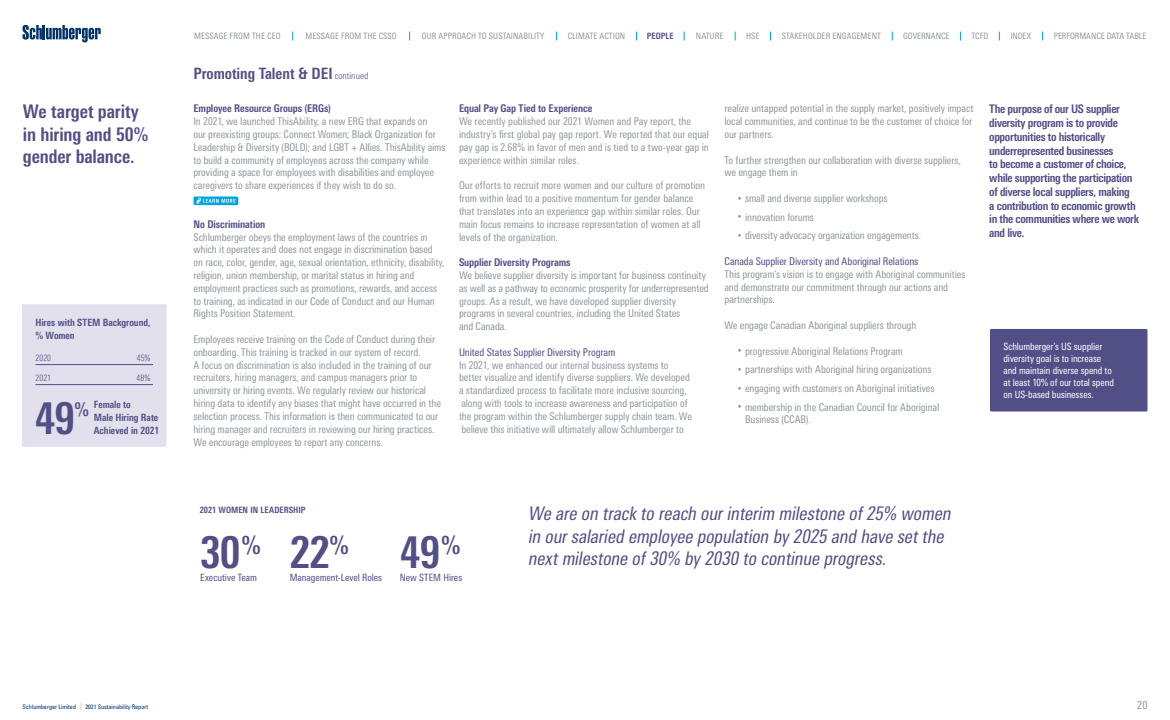
<style>
.page{position:relative;width:1170px;height:720px;background:#fff}
.page>*{position:absolute;margin:0;border:0;box-sizing:border-box;transform-origin:0 0}
.t1{font:700 condensed 43.75px "Univers Next Pro";letter-spacing:-.025em;color:#524e86}
.t2{font:italic condensed 18.75px/22.5px "Univers Next Pro";color:#524e86}
.t3{font:700 condensed 18.75px/22.5px "Univers Next Pro";letter-spacing:-.01em;color:#524e86}
.t4{font:700 condensed 15.62px "Univers Next Pro";color:#524e86}
.t5{font:700 condensed 11.88px/13.8px "Univers Next Pro";letter-spacing:-.03em;color:#524e86}
.t6{font:condensed 11.25px "Univers Next Pro";color:#8e979d}
.t7{font:condensed 10.62px/12.8px "Univers Next Pro";letter-spacing:-.01em;color:#8e979d}
.t8{font:700 condensed 10.62px "Univers Next Pro";letter-spacing:-.01em;color:#524e86}
.t9{font:condensed 10.62px "Univers Next Pro";letter-spacing:-.01em;color:#524e86}
.t10{font:condensed 10px/12px "Univers Next Pro";letter-spacing:-.01em;color:#fff}
.t11{font:700 condensed 10px/12.8px "Univers Next Pro";letter-spacing:-.005em;color:#524e86}
.t12{font:condensed 10px "Univers Next Pro";letter-spacing:-.005em;color:#524e86}
.t13{font:condensed 8.75px "Univers Next Pro";letter-spacing:.01em;color:#8e979d}
.t14{font:700 condensed 8.75px "Univers Next Pro";letter-spacing:.005em;color:#524e86}
.t15{font:condensed 8.75px "Univers Next Pro";letter-spacing:-.01em;color:#8e979d}
.t16{font:300 condensed 8.75px "Univers Next Pro";letter-spacing:.015em;color:#524e86}
.t17{font:condensed 6.25px "Univers";letter-spacing:-.01em;color:#036}
.s1{font-weight:300;font-size:9.38px}
.s2{font-size:7.5px}
.s3{color:#8e979d}
</style>
<div class="page">
<div style="left:22px;top:304px;width:144px;height:143px;background:#e1e0ec"></div>
<hr style="left:36px;top:364px;width:117px;height:1px;background:#524e86">
<hr style="left:36px;top:384px;width:117px;height:1px;background:#524e86">
<div style="left:193px;top:197px;width:45px;height:8px;background:#00a5e3;border-radius:2px"></div>
<svg style="left:196px;top:198px;width:40px;height:6px"></svg>
<div style="left:990px;top:329px;width:157px;height:83px;background:#524e86"></div>
<svg style="left:22px;top:25px;width:79px;height:17px"></svg>
<p class="t13" style="left:194px;top:31px;width:88px">MESSAGE FROM THE CEO</p>
<p class="t13" style="left:306px;top:31px;width:93px">MESSAGE FROM THE CSSO</p>
<p class="t13" style="left:422px;top:31px;width:124px">OUR APPROACH TO SUSTAINABILITY</p>
<p class="t13" style="left:568px;top:31px;width:59px">CLIMATE ACTION</p>
<p class="t14" style="left:647px;top:31px;width:29px">PEOPLE</p>
<p class="t13" style="left:696px;top:31px;width:29px">NATURE</p>
<p class="t13" style="left:746px;top:31px;width:15px">HSE</p>
<p class="t13" style="left:782px;top:31px;width:101px">STAKEHOLDER ENGAGEMENT</p>
<p class="t13" style="left:903px;top:31px;width:48px">GOVERNANCE</p>
<p class="t13" style="left:971px;top:31px;width:18px">TCFD</p>
<p class="t13" style="left:1011px;top:31px;width:22px">INDEX</p>
<p class="t15" style="left:1054px;top:31px;width:94px">PERFORMANCE DATA TABLE</p>
<h3 class="t4" style="left:194px;top:64px;width:176px">Promoting Talent &amp; DEI <span class="s1">continued</span></h3>
<h2 class="t3" style="left:23px;top:100px;width:127px">We target parity in hiring and 50% gender balance.</h2>
<p class="t8" style="left:459px;top:102px;width:135px">Equal Pay Gap Tied to Experience</p>
<p class="t8" style="left:194px;top:102px;width:139px">Employee Resource Groups (ERGs)</p>
<p class="t7" style="left:194px;top:115px;width:254px">In 2021, we launched ThisAbility, a new ERG that expands on<br>our preexisting groups: Connect Women; Black Organization for Leadership &amp; Diversity (BOLD); and LGBT + Allies. ThisAbility aims to build a community of employees across the company while providing a space for employees with disabilities and employee caregivers to share experiences if they wish to do so.</p>
<p class="t8" style="left:194px;top:218px;width:73px">No Discrimination</p>
<p class="t7" style="left:194px;top:230px;width:253px">Schlumberger obeys the employment laws of the countries in which it operates and does not engage in discrimination based on race, color, gender, age, sexual orientation, ethnicity, disability, religion, union membership, or marital status in hiring and employment practices such as promotions, rewards, and access to training, as indicated in our Code of Conduct and our Human Rights Position Statement.</p>
<p class="t7" style="left:194px;top:333px;width:249px">Employees receive training on the Code of Conduct during their onboarding. This training is tracked in our system of record.<br>A focus on discrimination is also included in the training of our recruiters, hiring managers, and campus managers prior to university or hiring events. We regularly review our historical hiring data to identify any biases that might have occurred in the selection process. This information is then communicated to our hiring manager and recruiters in reviewing our hiring practices.<br>We encourage employees to report any concerns.</p>
<p class="t7" style="left:459px;top:115px;width:252px">We recently published our 2021 Women and Pay report, the industry’s first global pay gap report. We reported that our equal pay gap is 2.68% in favor of men and is tied to a two-year gap in experience within similar roles.</p>
<p class="t7" style="left:459px;top:179px;width:248px">Our efforts to recruit more women and our culture of promotion from within lead to a positive momentum for gender balance that translates into an experience gap within similar roles. Our main focus remains to increase representation of women at all levels of the organization.</p>
<p class="t8" style="left:459px;top:256px;width:113px">Supplier Diversity Programs</p>
<p class="t7" style="left:459px;top:269px;width:251px">We believe supplier diversity is important for business continuity as well as a pathway to economic prosperity for underrepresented groups. As a result, we have developed supplier diversity programs in several countries, including the United States<br>and Canada.</p>
<p class="t9" style="left:459px;top:346px;width:158px">United States Supplier Diversity Program</p>
<p class="t7" style="left:459px;top:358px;width:235px">In 2021, we enhanced our internal business systems to better visualize and identify diverse suppliers. We developed a standardized process to facilitate more inclusive sourcing, along with tools to increase awareness and participation of the program within the Schlumberger supply chain team. We believe this initiative will ultimately allow Schlumberger to</p>
<p class="t11" style="left:36px;top:316px;width:116px">Hires with STEM Background, % Women</p>
<p class="t16" style="left:36px;top:353px;width:17px">2020</p>
<p class="t16" style="left:137px;top:353px;width:15px">45%</p>
<p class="t16" style="left:36px;top:373px;width:17px">2021</p>
<p class="t16" style="left:137px;top:373px;width:15px">48%</p>
<p class="t11" style="left:94px;top:398px;width:66px">Female to<br>Male Hiring Rate</p>
<h1 class="t1" style="left:35px;top:392px;width:42px">49</h1>
<h2 class="t3" style="left:74px;top:398px;width:16px">%</h2>
<p class="t11" style="left:94px;top:424px;width:67px">Achieved in 2021</p>
<p class="t7" style="left:724px;top:102px;width:250px;text-align:justify">realize untapped potential in the supply market, positively impact local communities, and continue to be the customer of choice for our partners.</p>
<p class="t7" style="left:724px;top:153px;width:238px">To further strengthen our collaboration with diverse suppliers, we engage them in</p>
<p class="t7" style="left:738px;top:192px;width:151px"><span class="s2">•</span> small and diverse supplier workshops</p>
<p class="t7" style="left:738px;top:210px;width:78px"><span class="s2">•</span> innovation forums</p>
<p class="t7" style="left:738px;top:229px;width:185px"><span class="s2">•</span> diversity advocacy organization engagements.</p>
<p class="t9" style="left:724px;top:255px;width:195px">Canada Supplier Diversity and Aboriginal Relations</p>
<p class="t7" style="left:724px;top:268px;width:243px">This program’s vision is to engage with Aboriginal communities and demonstrate our commitment through our actions and partnerships.</p>
<p class="t7" style="left:724px;top:319px;width:193px">We engage Canadian Aboriginal suppliers through</p>
<p class="t7" style="left:738px;top:344px;width:166px"><span class="s2">•</span> progressive Aboriginal Relations Program</p>
<p class="t7" style="left:738px;top:363px;width:195px"><span class="s2">•</span> partnerships with Aboriginal hiring organizations</p>
<p class="t7" style="left:738px;top:382px;width:198px"><span class="s2">•</span> engaging with customers on Aboriginal initiatives</p>
<p class="t7" style="left:745px;top:400px;width:196px;text-indent:-7px"><span class="s2">•</span> membership in the Canadian Council for Aboriginal<br>Business (CCAB).</p>
<p class="t5" style="left:989px;top:102px;width:151px">The purpose of our US supplier diversity program is to provide opportunities to historically underrepresented businesses<br>to become a customer of choice, while supporting the participation of diverse local suppliers, making<br>a contribution to economic growth in the communities where we work and live.</p>
<p class="t10" style="left:1003px;top:340px;width:112px">Schlumberger’s US supplier diversity goal is to increase and maintain diverse spend to at least 10% of our total spend on US-based businesses.</p>
<p class="t14" style="left:200px;top:505px;width:107px">2021 WOMEN IN LEADERSHIP</p>
<h2 class="t2" style="left:528px;top:502px;width:428px">We are on track to reach ourinterim milestone of25% women in oursalaried employee population by 2025 and have setthe nextmilestone of30% by 2030 to continue progress.</h2>
<h1 class="t1" style="left:200px;top:526px;width:62px">30<sup>%</sup></h1>
<p class="t12" style="left:200px;top:571px;width:58px">Executive Team</p>
<h1 class="t1" style="left:290px;top:526px;width:61px">22<sup>%</sup></h1>
<p class="t12" style="left:290px;top:571px;width:94px">Management-Level Roles</p>
<h1 class="t1" style="left:400px;top:526px;width:62px">49<sup>%</sup></h1>
<p class="t12" style="left:400px;top:571px;width:64px">New STEM Hires</p>
<p class="t17" style="left:22px;top:702px;width:127px">Schlumberger Limited <span class="s3">|</span> 2021 Sustainability Report</p>
<p class="t6" style="left:1137px;top:698px;width:12px">20</p>
</div>
